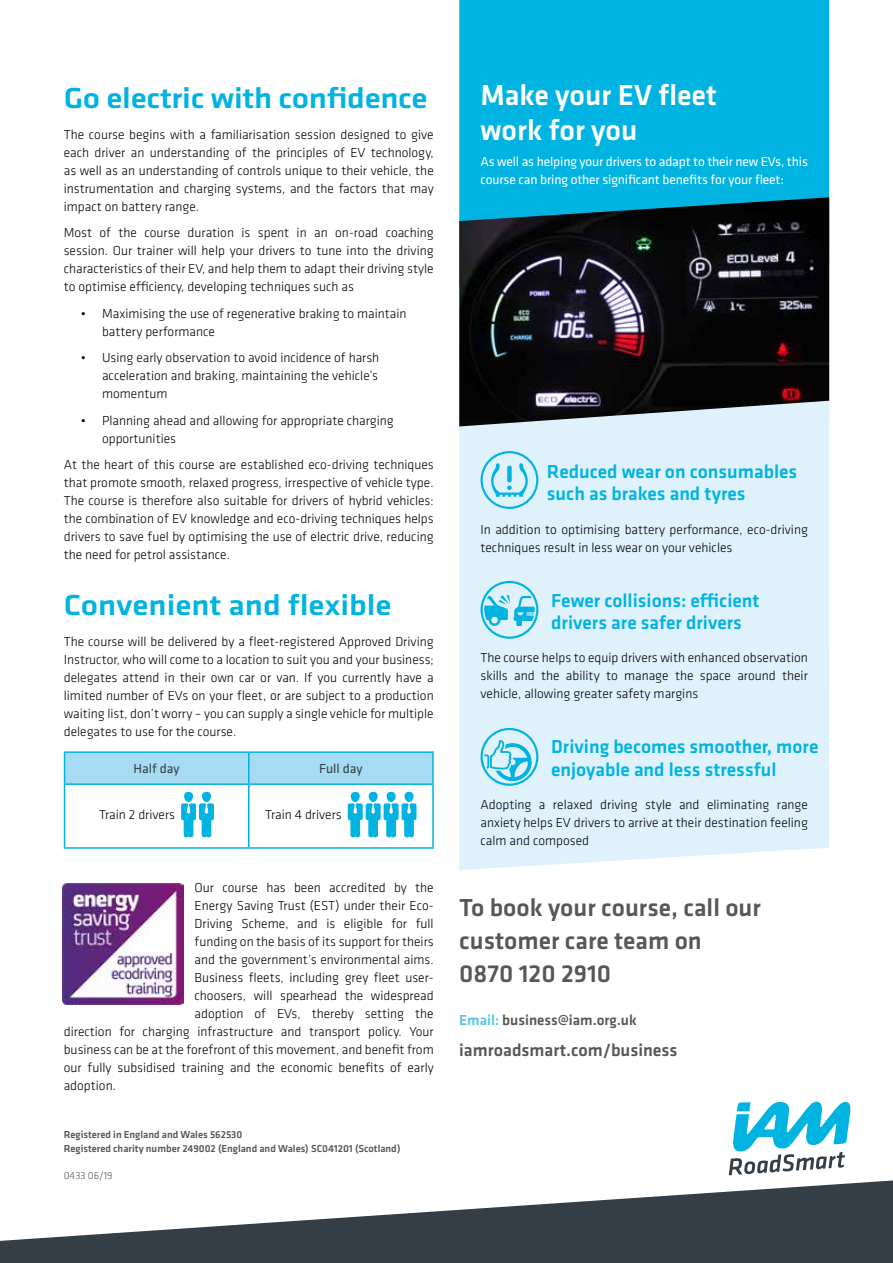
<style>
.page{position:relative;width:893px;height:1263px;background:#fff}
.page>*{position:absolute;margin:0;border:0;box-sizing:border-box;transform-origin:0 0}
.t1{font:500 30px "Klavika";letter-spacing:-.01em;color:#00b3e1;scale:1.11 1}
.t2{font:500 30px/34.5px "Klavika";color:#fff}
.t3{font:500 25.5px/33px "Klavika";color:#575756}
.t4{font:500 19.5px/22.5px "Klavika";color:#00b3e1}
.t5{font:500 18px "Klavika";color:#575756}
.t6{font:500 15px "Klavika";color:#575756}
.t7{font:300 13.5px/18px "Klavika";color:#000;text-align:justify}
.t8{font:13.5px/18px "Klavika";letter-spacing:-.01em;color:#fff}
.t9{font:13.5px "Klavika";color:#333e46}
.t10{font:500 10.5px/13.5px "Klavika";color:#575756}
.t11{font:300 10.5px "Klavika";color:#575756}
.s1{color:#56c3e9}
</style>
<div class="page">
<div style="left:459px;top:203px;width:371px;height:667px;background:#dff1fb"></div>
<svg style="left:480px;top:581px;width:58px;height:58px;background:#95dcf2"></svg>
<svg style="left:0;top:1180px;width:893px;height:83px;fill:#333e46"></svg>
<svg style="left:729px;top:1101px;width:122px;height:74px"></svg>
<hr style="left:64px;top:751px;width:185px;height:2px;background:#00b3e1">
<hr style="left:64px;top:753px;width:1px;height:30px;background:#00b3e1">
<hr style="left:249px;top:751px;width:185px;height:2px;background:#00b3e1">
<hr style="left:432px;top:753px;width:2px;height:30px;background:#00b3e1">
<hr style="left:64px;top:783px;width:185px;height:2px;background:#00b3e1">
<hr style="left:64px;top:785px;width:1px;height:62px;background:#00b3e1">
<hr style="left:249px;top:783px;width:185px;height:2px;background:#00b3e1">
<hr style="left:432px;top:785px;width:2px;height:62px;background:#00b3e1">
<hr style="left:64px;top:847px;width:185px;height:2px;background:#00b3e1">
<hr style="left:249px;top:847px;width:185px;height:2px;background:#00b3e1">
<svg style="left:65px;top:752px;width:368px;height:96px"></svg>
<img style="left:63px;top:884px;width:121px;height:121px">
<div style="left:459px;top:0;width:370px;height:197px;background:#00b3e1"></div>
<svg style="left:480px;top:451px;width:58px;height:58px;background:#ade3f5"></svg>
<svg style="left:480px;top:728px;width:58px;height:58px;background:#9bdef3"></svg>
<img style="left:459px;top:197px;width:370px;height:229px">
<h1 class="t1" style="left:64px;top:78px;width:329px">Go electric with confidence</h1>
<p class="t7" style="left:64px;top:125px;width:371px">The course begins with a familiarisation session designed to give each driver an understanding of the principles of EV technology, as well as an understanding of controls unique to their vehicle, the instrumentation and charging systems, and the factors that may impact on battery range.</p>
<p class="t7" style="left:64px;top:224px;width:371px">Most of the course duration is spent in an on-road coaching session. Our trainer will help your drivers to tune into the driving characteristics of their EV, and help them to adapt their driving style to optimise efficiency, developing techniques such as</p>
<p class="t7" style="left:102px;top:304px;width:306px;text-indent:-21px">• Maximising the use of regenerative braking to maintain battery performance</p>
<p class="t7" style="left:102px;top:349px;width:279px;text-indent:-21px">• Using early observation to avoid incidence of harsh acceleration and braking, maintaining the vehicle’s momentum</p>
<p class="t7" style="left:102px;top:411px;width:293px;text-indent:-21px">• Planning ahead and allowing for appropriate charging opportunities</p>
<p class="t7" style="left:64px;top:456px;width:371px">At the heart of this course are established eco-driving techniques that promote smooth, relaxed progress, irrespective of vehicle type.<br>The course is therefore also suitable for drivers of hybrid vehicles: the combination of EV knowledge and eco-driving techniques helps drivers to save fuel by optimising the use of electric drive, reducing the need for petrol assistance.</p>
<h1 class="t1" style="left:64px;top:585px;width:297px">Convenient and flexible</h1>
<p class="t7" style="left:64px;top:632px;width:371px">The course will be delivered by a fleet-registered Approved Driving Instructor, who will come to a location to suit you and your business; delegates attend in their own car or van. If you currently have a limited number of EVs on your fleet, or are subject to a production waiting list, don’t worry – you can supply a single vehicle for multiple delegates to use for the course.</p>
<p class="t9" style="left:134px;top:760px;width:47px">Half day</p>
<p class="t9" style="left:319px;top:760px;width:45px">Full day</p>
<p class="t7" style="left:99px;top:806px;width:77px">Train 2 drivers</p>
<p class="t7" style="left:265px;top:806px;width:78px">Train 4 drivers</p>
<p class="t7" style="left:195px;top:878px;width:241px">Our course has been accredited by the</p>
<p class="t7" style="left:195px;top:896px;width:241px">Energy Saving Trust (EST) under their Eco-</p>
<p class="t7" style="left:195px;top:914px;width:241px">Driving Scheme, and is eligible for full</p>
<p class="t7" style="left:195px;top:932px;width:241px">funding on the basis of its support for theirs</p>
<p class="t7" style="left:195px;top:950px;width:241px">and the government’s environmental aims.</p>
<p class="t7" style="left:195px;top:968px;width:241px">Business fleets, including grey fleet user-</p>
<p class="t7" style="left:195px;top:986px;width:241px">choosers, will spearhead the widespread</p>
<p class="t7" style="left:195px;top:1004px;width:241px">adoption of EVs, thereby setting the</p>
<p class="t7" style="left:64px;top:1022px;width:371px">direction for charging infrastructure and transport policy. Your</p>
<p class="t7" style="left:64px;top:1040px;width:371px">business can be at the forefront of this movement, and benefit from</p>
<p class="t7" style="left:64px;top:1058px;width:371px">our fully subsidised training and the economic benefits of early</p>
<p class="t7" style="left:64px;top:1076px;width:54px">adoption.</p>
<p class="t10" style="left:64px;top:1127px;width:338px">Registered in England and Wales 562530<br>Registered charity number 249002 (England and Wales) SC041201 (Scotland)</p>
<p class="t11" style="left:64px;top:1169px;width:50px">0433 06/19</p>
<h1 class="t2" style="left:480px;top:77px;width:238px">Make your EV fleet work for you</h1>
<p class="t8" style="left:480px;top:153px;width:329px">As well as helping your drivers to adapt to their new EVs, this course can bring other significant benefits for your fleet:</p>
<h3 class="t4" style="left:547px;top:459px;width:252px">Reduced wear on consumables such as brakes and tyres</h3>
<p class="t7" style="left:480px;top:520px;width:329px">In addition to optimising battery performance, eco-driving techniques result in less wear on your vehicles</p>
<h3 class="t4" style="left:551px;top:588px;width:210px">Fewer collisions: efficient drivers are safer drivers</h3>
<p class="t7" style="left:480px;top:649px;width:329px">The course helps to equip drivers with enhanced observation skills and the ability to manage the space around their vehicle, allowing greater safety margins</p>
<h3 class="t4" style="left:551px;top:735px;width:269px">Driving becomes smoother, more enjoyable and less stressful</h3>
<p class="t7" style="left:480px;top:795px;width:329px">Adopting a relaxed driving style and eliminating range anxiety helps EV drivers to arrive at their destination feeling calm and composed</p>
<h2 class="t3" style="left:459px;top:891px;width:303px">To book your course, call our customer care team on<br>0870 120 2910</h2>
<p class="t6" style="left:459px;top:1010px;width:179px"><span class="s1">Email:</span> business@iam.org.uk</p>
<h3 class="t5" style="left:459px;top:1037px;width:220px">iamroadsmart.com/business</h3>
</div>
